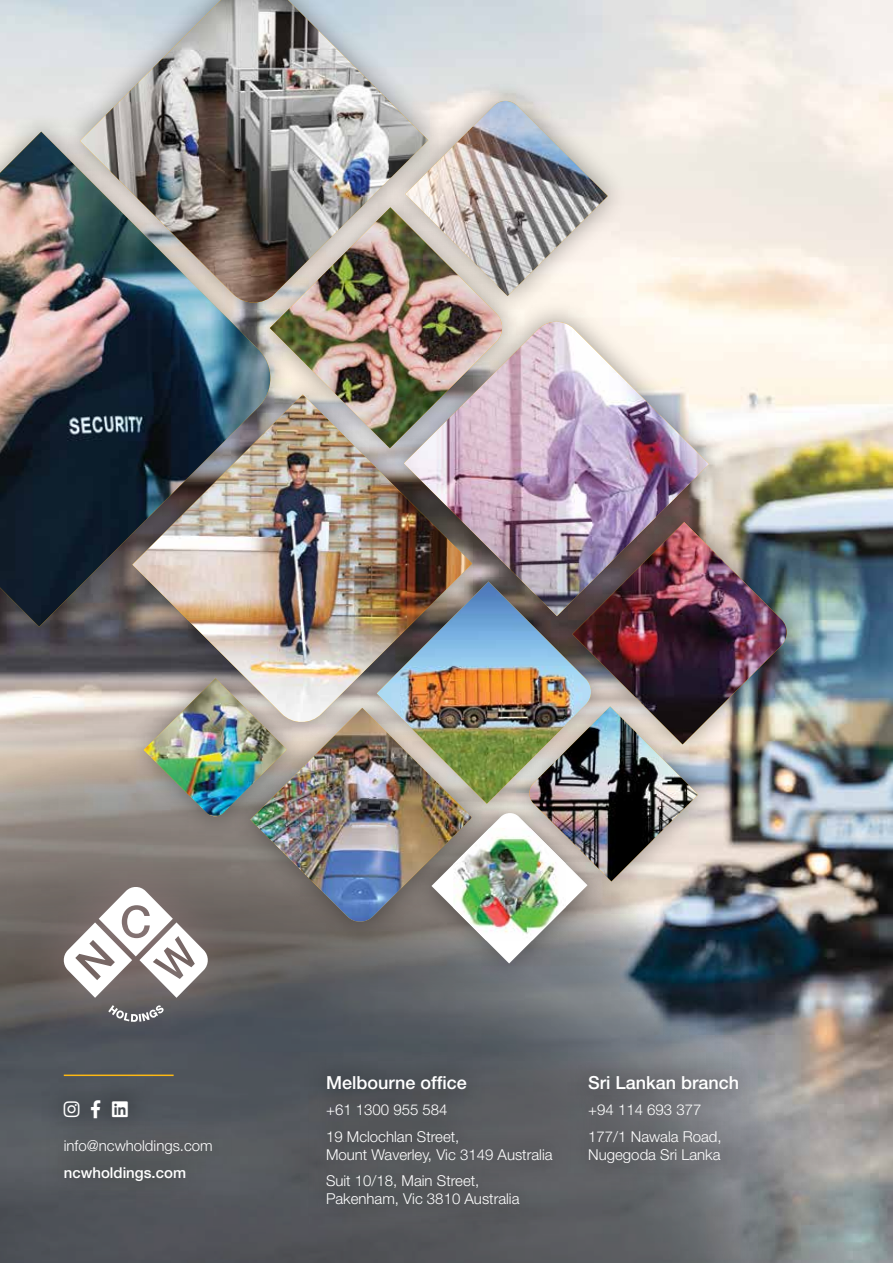
<style>
.page{position:relative;width:893px;height:1263px;background:#fff}
.page>*{position:absolute;margin:0;border:0;box-sizing:border-box;transform-origin:0 0}
.t1{font:500 18px "Helvetica Neue";color:#fff}
.t2{font:300 15px/26.5px "Helvetica Neue";color:#fff}
.t3{font:500 15px "Helvetica Neue";color:#fff}
</style>
<div class="page">
<img style="left:0;top:0;width:893px;height:1263px">
<img style="left:0;top:742px;width:879px;height:521px">
<div style="left:41px;top:1078px;width:110px;height:62px;background:#4d5359"></div>
<hr style="left:64px;top:1074px;width:110px;height:2px;background:#fdb913">
<div style="left:20px;top:843px;width:232px;height:223px;background:#9b7e82;opacity:.8"></div>
<svg style="left:62px;top:885px;width:147px;height:113px"></svg>
<svg style="left:108px;top:1005px;width:56px;height:17px"></svg>
<div style="left:304px;top:1053px;width:269px;height:174px;background:#56585c"></div>
<div style="left:567px;top:1053px;width:194px;height:132px;background:#000;opacity:.75"></div>
<div style="left:43px;top:1119px;width:190px;height:83px;background:#56595d"></div>
<div style="left:383px;top:299px;width:347px;height:338px;background:#000;opacity:.4"></div>
<img style="left:493px;top:322px;width:216px;height:239px">
<div style="left:112px;top:373px;width:381px;height:372px;background:#000;opacity:.4"></div>
<img style="left:132px;top:469px;width:340px;height:218px">
<div style="left:230px;top:687px;width:263px;height:258px;background:#000;opacity:.4"></div>
<img style="left:250px;top:708px;width:161px;height:215px">
<div style="left:123px;top:657px;width:185px;height:182px;background:#000;opacity:.4"></div>
<img style="left:144px;top:678px;width:143px;height:139px">
<div style="left:385px;top:78px;width:244px;height:239px;background:#000;opacity:.4"></div>
<img style="left:449px;top:101px;width:159px;height:195px">
<div style="left:411px;top:791px;width:197px;height:193px;background:#000;opacity:.4"></div>
<div style="left:59px;top:0;width:390px;height:325px;background:#000;opacity:.4"></div>
<img style="left:80px;top:0;width:348px;height:187px">
<div style="left:249px;top:187px;width:276px;height:282px;background:#000;opacity:.4"></div>
<img style="left:294px;top:207px;width:210px;height:241px">
<div style="left:356px;top:561px;width:258px;height:264px;background:#000;opacity:.4"></div>
<img style="left:377px;top:581px;width:174px;height:223px">
<div style="left:507px;top:686px;width:212px;height:216px;background:#000;opacity:.4"></div>
<img style="left:431px;top:706px;width:267px;height:257px">
<img style="left:529px;top:706px;width:169px;height:175px">
<div style="left:0;top:111px;width:294px;height:537px;background:#000;opacity:.4"></div>
<img style="left:0;top:132px;width:274px;height:495px">
<div style="left:551px;top:501px;width:259px;height:264px;background:#000;opacity:.4"></div>
<img style="left:572px;top:522px;width:216px;height:222px">
<svg style="left:112px;top:1101px;width:16px;height:14px"></svg>
<p class="t2" style="left:64px;top:1132px;width:150px">info@ncwholdings.com</p>
<p class="t3" style="left:64px;top:1164px;width:124px">ncwholdings.com</p>
<p class="t1" style="left:326px;top:1071px;width:142px">Melbourne office</p>
<p class="t2" style="left:326px;top:1096px;width:135px">+61 1300 955 584<br>19 Mclochlan Street,</p>
<p class="t2" style="left:326px;top:1141px;width:228px">Mount Waverley, Vic 3149 Australia<br>Suit 10/18, Main Street,</p>
<p class="t2" style="left:326px;top:1185px;width:195px">Pakenham, Vic 3810 Australia</p>
<p class="t1" style="left:588px;top:1071px;width:153px">Sri Lankan branch</p>
<p class="t2" style="left:588px;top:1096px;width:135px">+94 114 693 377<br>177/1 Nawala Road,</p>
<p class="t2" style="left:588px;top:1141px;width:134px">Nugegoda Sri Lanka</p>
</div>
